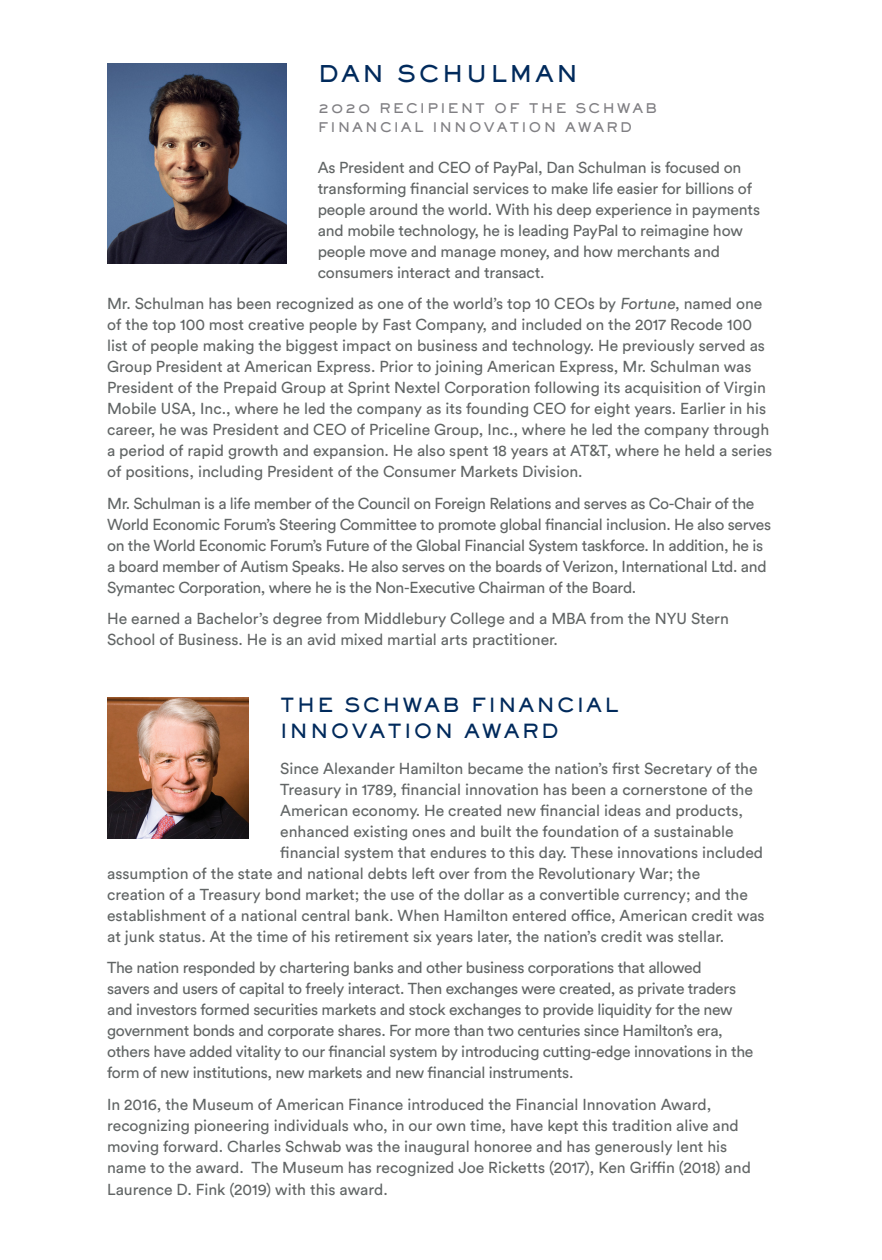
<style>
.page{position:relative;width:882px;height:1260px;background:#fff}
.page>*{position:absolute;margin:0;border:0;box-sizing:border-box;transform-origin:0 0}
.t1{font:800 22.75px "Sackers Gothic Std";letter-spacing:.1em;color:#002a5c}
.t2{font:800 19.25px/26.2px "Sackers Gothic Std";letter-spacing:.1em;color:#002a5c}
.t3{font:15.75px/21px "Circular Std";letter-spacing:-.005em;color:#616565}
.t4{font:800 13.12px/19.2px "Sackers Gothic Std";letter-spacing:.15em;color:#807f83}
</style>
<div class="page">
<img style="left:107px;top:697px;width:142px;height:142px">
<img style="left:107px;top:63px;width:179px;height:201px">
<h1 class="t1" style="left:318px;top:58px;width:262px">DAN SCHULMAN</h1>
<p class="t4" style="left:318px;top:98px;width:341px">2020 RECIPIENT OF THE SCHWAB<br>FINANCIAL INNOVATION AWARD</p>
<p class="t3" style="left:318px;top:156px;width:444px">As President and CEO of PayPal, Dan Schulman is focused on transforming financial services to make life easier for billions of people around the world. With his deep experience in payments and mobile technology, he is leading PayPal to reimagine how people move and manage money, and how merchants and consumers interact and transact.</p>
<p class="t3" style="left:107px;top:293px;width:667px">Mr. Schulman has been recognized as one of the world’s top 10 CEOs by Fortune, named one of the top 100 most creative people by Fast Company, and included on the 2017 Recode 100 list of people making the biggest impact on business and technology. He previously served as Group President at American Express. Prior to joining American Express, Mr. Schulman was President of the Prepaid Group at Sprint Nextel Corporation following its acquisition of Virgin Mobile USA, Inc., where he led the company as its founding CEO for eight years. Earlier in his career, he was President and CEO of Priceline Group, Inc., where he led the company through a period of rapid growth and expansion. He also spent 18 years at AT&amp;T, where he held a series of positions, including President of the Consumer Markets Division.</p>
<p class="t3" style="left:107px;top:492px;width:666px">Mr. Schulman is a life member of the Council on Foreign Relations and serves as Co-Chair of the World Economic Forum’s Steering Committee to promote global financial inclusion. He also serves on the World Economic Forum’s Future of the Global Financial System taskforce. In addition, he is a board member of Autism Speaks. He also serves on the boards of Verizon, International Ltd. and Symantec Corporation, where he is the Non-Executive Chairman of the Board.</p>
<p class="t3" style="left:107px;top:608px;width:623px">He earned a Bachelor’s degree from Middlebury College and a MBA from the NYU Stern<br>School of Business. He is an avid mixed martial arts practitioner.</p>
<p class="t2" style="left:280px;top:691px;width:340px">THE SCHWAB FINANCIAL<br>INNOVATION AWARD</p>
<p class="t3" style="left:280px;top:758px;width:479px">Since Alexander Hamilton became the nation’s first Secretary of the</p>
<p class="t3" style="left:280px;top:779px;width:474px">Treasury in 1789, financial innovation has been a cornerstone of the</p>
<p class="t3" style="left:280px;top:800px;width:465px">American economy. He created new financial ideas and products,</p>
<p class="t3" style="left:280px;top:821px;width:455px">enhanced existing ones and built the foundation of a sustainable</p>
<p class="t3" style="left:280px;top:842px;width:485px">financial system that endures to this day. These innovations included</p>
<p class="t3" style="left:107px;top:863px;width:595px">assumption of the state and national debts left over from the Revolutionary War; the</p>
<p class="t3" style="left:107px;top:884px;width:642px">creation of a Treasury bond market; the use of the dollar as a convertible currency; and the</p>
<p class="t3" style="left:107px;top:905px;width:659px">establishment of a national central bank. When Hamilton entered office, American credit was</p>
<p class="t3" style="left:107px;top:926px;width:619px">at junk status. At the time of his retirement six years later, the nation’s credit was stellar.</p>
<p class="t3" style="left:107px;top:957px;width:648px">The nation responded by chartering banks and other business corporations that allowed<br>savers and users of capital to freely interact. Then exchanges were created, as private traders and investors formed securities markets and stock exchanges to provide liquidity for the new government bonds and corporate shares. For more than two centuries since Hamilton’s era, others have added vitality to our financial system by introducing cutting-edge innovations in the form of new institutions, new markets and new financial instruments.</p>
<p class="t3" style="left:107px;top:1093px;width:645px">In 2016, the Museum of American Finance introduced the Financial Innovation Award, recognizing pioneering individuals who, in our own time, have kept this tradition alive and moving forward. Charles Schwab was the inaugural honoree and has generously lent his name to the award. The Museum has recognized Joe Ricketts (2017), Ken Griffin (2018) and Laurence D. Fink (2019) with this award.</p>
</div>
